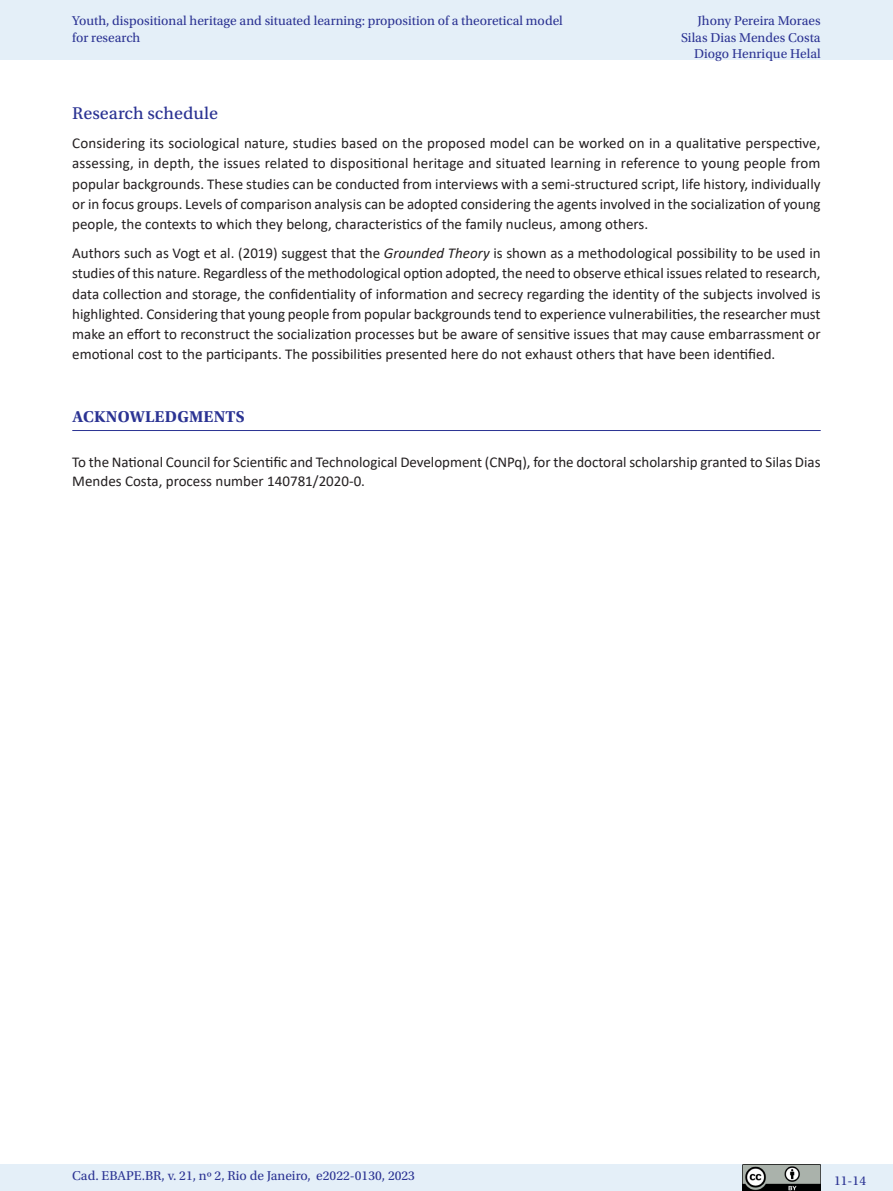
<style>
.page{position:relative;width:893px;height:1191px;background:#fff}
.page>*{position:absolute;margin:0;border:0;box-sizing:border-box;transform-origin:0 0}
._07_2_sub2{font:18px "Utopia Std Capt";color:#2b3393}
._07_1_sub_1{font:700 16.5px "Utopia Std";letter-spacing:.01em;color:#2b3393}
._06_0_texto{font:15px/20.2px "Calibri";color:#231f20;text-align:justify}
.t1{font:13.5px/16.5px "Utopia Std";color:#2b3393}
.s1{font-style:italic}
</style>
<div class="page">
<div style="left:0;top:0;width:893px;height:60px;background:#e4eff8"></div>
<div style="left:0;top:1164px;width:893px;height:27px;background:#e4eff8"></div>
<img style="left:743px;top:1164px;width:78px;height:27px">
<hr style="left:72px;top:430px;width:749px;height:1px;background:#2b3393">
<p class="t1" style="left:72px;top:13px;width:492px">Youth, dispositional heritage and situated learning: proposition of a theoretical model for research</p>
<p class="t1" style="left:681px;top:13px;width:141px;text-align:right">Jhony Pereira Moraes<br>Silas Dias Mendes Costa<br>Diogo Henrique Helal</p>
<p class="_07_2_sub2" style="left:72px;top:104px;width:147px">Research schedule</p>
<p class="_06_0_texto" style="left:72px;top:133px;width:750px">Considering its sociological nature, studies based on the proposed model can be worked on in a qualitative perspective, assessing, in depth, the issues related to dispositional heritage and situated learning in reference to young people from popular backgrounds. These studies can be conducted from interviews with a semi-structured script, life history, individually or in focus groups. Levels of comparison analysis can be adopted considering the agents involved in the socialization of young people, the contexts to which they belong, characteristics of the family nucleus, among others.</p>
<p class="_06_0_texto" style="left:72px;top:242px;width:750px">Authors such as Vogt et al. (2019) suggest that the <span class="s1">Grounded Theory</span> is shown as a methodological possibility to be used in studies of this nature. Regardless of the methodological option adopted, the need to observe ethical issues related to research, data collection and storage, the confidentiality of information and secrecy regarding the identity of the subjects involved is highlighted. Considering that young people from popular backgrounds tend to experience vulnerabilities, the researcher must make an effort to reconstruct the socialization processes but be aware of sensitive issues that may cause embarrassment or emotional cost to the participants. The possibilities presented here do not exhaust others that have been identified.</p>
<p class="_07_1_sub_1" style="left:72px;top:407px;width:174px">ACKNOWLEDGMENTS</p>
<p class="_06_0_texto" style="left:72px;top:451px;width:750px;line-height:19.5px">To the National Council for Scientific and Technological Development (CNPq), for the doctoral scholarship granted to Silas Dias<br>Mendes Costa, process number 140781/2020-0.</p>
<p class="t1" style="left:72px;top:1167px;width:344px">Cad. EBAPE.BR, v. 21, nº 2, Rio de Janeiro, e2022-0130, 2023</p>
<p class="t1" style="left:834px;top:1172px;width:33px">11-14</p>
</div>
